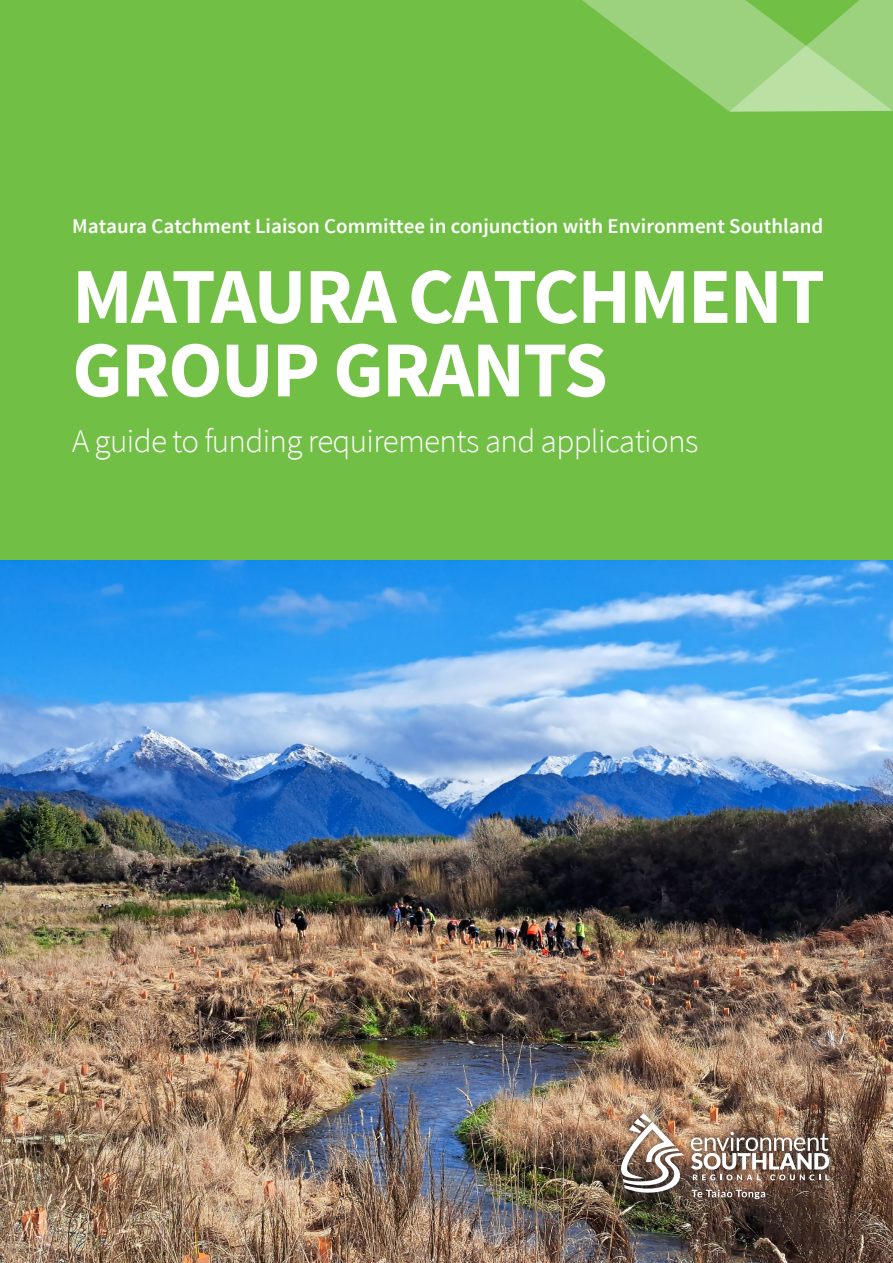
<style>
.page{position:relative;width:893px;height:1263px;background:#fff}
.page>*{position:absolute;margin:0;border:0;box-sizing:border-box;transform-origin:0 0}
.Body{font:700 79.35px/73.5px "Source Sans Pro";letter-spacing:-.02em;color:#fff}
.Body-2{font:300 33px "Source Sans Pro";letter-spacing:-.02em;color:#fff}
.Body-3{font:600 21px "Source Sans Pro";color:#fff}
</style>
<div class="page">
<div style="left:0;top:0;width:893px;height:570px;background:#71bf44"></div>
<svg style="left:582px;top:0;width:311px;height:112px"></svg>
<img style="left:0;top:560px;width:893px;height:703px">
<div style="left:614px;top:1107px;width:222px;height:99px;background:#231f20;opacity:.75"></div>
<img style="left:621px;top:1113px;width:63px;height:82px">
<svg style="left:691px;top:1189px;width:74px;height:10px"></svg>
<svg style="left:691px;top:1132px;width:138px;height:48px"></svg>
<p class="Body-3" style="left:72px;top:212px;width:753px">Mataura Catchment Liaison Committee in conjunction with Environment Southland</p>
<p class="Body" style="left:72px;top:263px;width:754px">MATAURA CATCHMENT<br>GROUP GRANTS</p>
<p class="Body-2" style="left:72px;top:421px;width:628px">A guide to funding requirements and applications</p>
</div>
